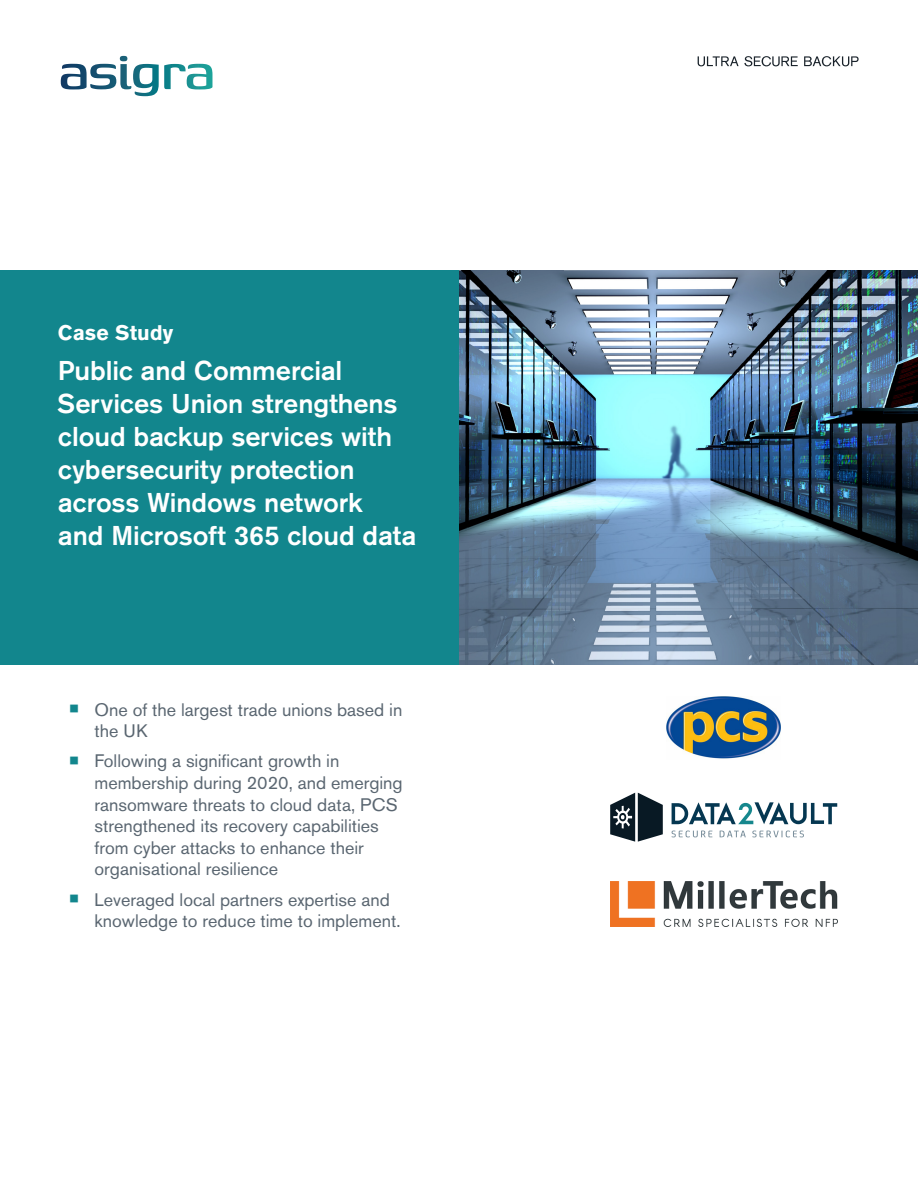
<style>
.page{position:relative;width:918px;height:1188px;background:#fff}
.page>*{position:absolute;margin:0;border:0;box-sizing:border-box;transform-origin:0 0}
.t1{font:500 27px/33px "Akzidenz Grotesk Std";letter-spacing:-.005em;color:#fff}
.Sub-Title{font:700 21px "Akzidenz Grotesk Std";letter-spacing:.005em;color:#fff}
.t2{font:18px/21.6px "Akzidenz Grotesk Std";color:#5a6671}
</style>
<div class="page">
<svg style="left:61px;top:56px;width:151px;height:40px"></svg>
<svg style="left:698px;top:56px;width:100px;height:10px"></svg>
<svg style="left:804px;top:56px;width:55px;height:10px"></svg>
<div style="left:0;top:270px;width:459px;height:395px;background:#12868d"></div>
<img style="left:459px;top:270px;width:459px;height:395px">
<img style="left:610px;top:882px;width:227px;height:44px">
<svg style="left:610px;top:793px;width:53px;height:49px"></svg>
<svg style="left:672px;top:802px;width:165px;height:22px"></svg>
<svg style="left:672px;top:831px;width:40px;height:6px"></svg>
<svg style="left:720px;top:831px;width:26px;height:6px"></svg>
<svg style="left:752px;top:831px;width:52px;height:6px"></svg>
<img style="left:667px;top:697px;width:114px;height:62px">
<p class="Sub-Title" style="left:58px;top:320px;width:117px">Case Study</p>
<p class="t1" style="left:57px;top:353px;width:361px">Public and Commercial<br>Services Union strengthens cloud backup services with cybersecurity protection across Windows network<br>and Microsoft 365 cloud data</p>
<p class="t2" style="left:94px;top:698px;width:309px">One of the largest trade unions based in the UK</p>
<p class="t2" style="left:94px;top:750px;width:310px">Following a significant growth in membership during 2020, and emerging ransomware threats to cloud data, PCS strengthened its recovery capabilities from cyber attacks to enhance their organisational resilience</p>
<p class="t2" style="left:94px;top:888px;width:308px">Leveraged local partners expertise and knowledge to reduce time to implement.</p>
</div>
